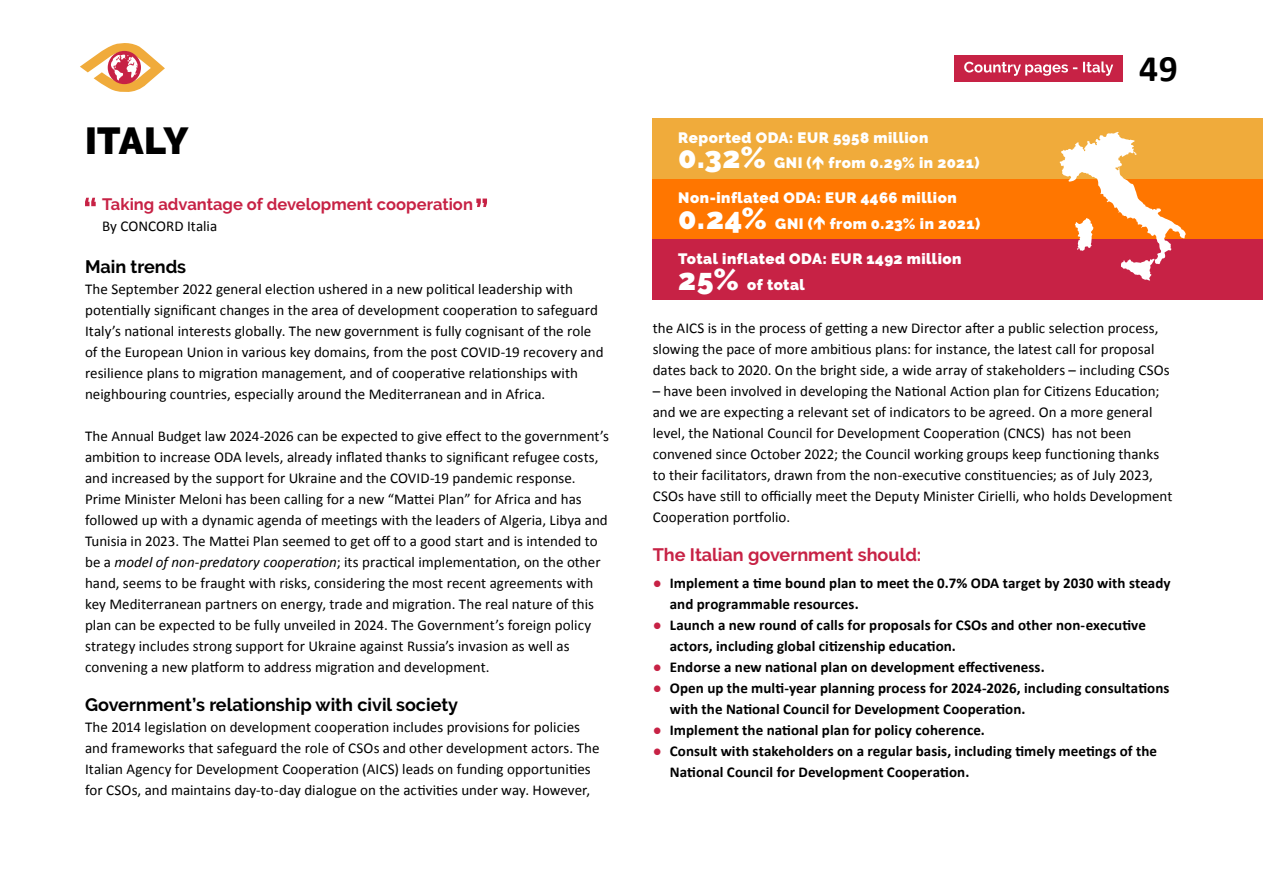
<style>
.page{position:relative;width:1263px;height:893px;background:#fff}
.page>*{position:absolute;margin:0;border:0;box-sizing:border-box;transform-origin:0 0}
.t1{font:900 37.5px "Raleway";letter-spacing:-.02em;color:#000}
.t2{font:700 37.5px "Calibri";color:#000}
.t3{font:700 18px "Raleway";color:#000}
.t4{font:700 18px "Raleway";color:#c72245}
.t5{font:700 16.5px "Raleway";color:#c72245}
.t6{font:15px/21px "Calibri";letter-spacing:.005em;color:#000}
.t7{font:700 15px/21px "Calibri";letter-spacing:.005em;color:#000}
.t8{font:900 15px/25.5px "Raleway";letter-spacing:.035em;color:#fff}
.s1{font-size:30px}
.s2{font-style:italic}
.s3{color:#c72245}
</style>
<div class="page">
<svg style="left:80px;top:43px;width:85px;height:49px"></svg>
<div style="left:955px;top:55px;width:168px;height:27px;background:#c72245"></div>
<svg style="left:964px;top:61px;width:149px;height:15px"></svg>
<div style="left:653px;top:118px;width:610px;height:61px;background:#f0ab3b"></div>
<div style="left:653px;top:179px;width:610px;height:60px;background:#ff7600"></div>
<div style="left:653px;top:239px;width:610px;height:61px;background:#c72245"></div>
<svg style="left:476px;top:199px;width:11px;height:8px"></svg>
<svg style="left:85px;top:198px;width:11px;height:8px"></svg>
<svg style="left:1059px;top:132px;width:127px;height:149px"></svg>
<h1 class="t2" style="left:1139px;top:42px;width:40px">49</h1>
<h1 class="t1" style="left:85px;top:119px;width:105px">ITALY</h1>
<p class="t8" style="left:678px;top:125px;width:303px">Reported ODA: EUR 5958 million<br><span class="s1">0.32%</span> GNI ( from 0.29% in 2021)</p>
<p class="t8" style="left:678px;top:185px;width:304px">Non-inflated ODA: EUR 4466 million<br><span class="s1">0.24%</span> GNI ( from 0.23% in 2021)</p>
<p class="t8" style="left:678px;top:246px;width:285px">Total inflated ODA: EUR 1492 million<br><span class="s1">25%</span> of total</p>
<p class="t5" style="left:102px;top:195px;width:372px">Taking advantage of development cooperation</p>
<p class="t6" style="left:102px;top:215px;width:117px">By CONCORD Italia</p>
<p class="t3" style="left:85px;top:256px;width:103px">Main trends</p>
<p class="t6" style="left:85px;top:278px;width:520px">The September 2022 general election ushered in a new political leadership with potentially significant changes in the area of development cooperation to safeguard Italy’s national interests globally. The new government is fully cognisant of the role of the European Union in various key domains, from the post COVID-19 recovery and resilience plans to migration management, and of cooperative relationships with neighbouring countries, especially around the Mediterranean and in Africa.</p>
<p class="t6" style="left:85px;top:425px;width:526px">The Annual Budget law 2024-2026 can be expected to give effect to the government’s ambition to increase ODA levels, already inflated thanks to significant refugee costs, and increased by the support for Ukraine and the COVID-19 pandemic response.<br>Prime Minister Meloni has been calling for a new “Mattei Plan” for Africa and has followed up with a dynamic agenda of meetings with the leaders of Algeria, Libya and Tunisia in 2023. The Mattei Plan seemed to get off to a good start and is intended to be a <span class="s2">model of non-predatory cooperation</span>; its practical implementation, on the other hand, seems to be fraught with risks, considering the most recent agreements with key Mediterranean partners on energy, trade and migration. The real nature of this plan can be expected to be fully unveiled in 2024. The Government’s foreign policy strategy includes strong support for Ukraine against Russia’s invasion as well as convening a new platform to address migration and development.</p>
<p class="t3" style="left:85px;top:694px;width:375px">Government’s relationship with civil society</p>
<p class="t6" style="left:85px;top:716px;width:516px">The 2014 legislation on development cooperation includes provisions for policies and frameworks that safeguard the role of CSOs and other development actors. The Italian Agency for Development Cooperation (AICS) leads on funding opportunities for CSOs, and maintains day-to-day dialogue on the activities under way. However,</p>
<p class="t6" style="left:653px;top:317px;width:518px">the AICS is in the process of getting a new Director after a public selection process, slowing the pace of more ambitious plans: for instance, the latest call for proposal dates back to 2020. On the bright side, a wide array of stakeholders – including CSOs</p>
<p class="t6" style="left:653px;top:380px;width:521px">– have been involved in developing the National Action plan for Citizens Education; and we are expecting a relevant set of indicators to be agreed. On a more general level, the National Council for Development Cooperation (CNCS) has not been convened since October 2022; the Council working groups keep functioning thanks to their facilitators, drawn from the non-executive constituencies; as of July 2023, CSOs have still to officially meet the Deputy Minister Cirielli, who holds Development Cooperation portfolio.</p>
<p class="t4" style="left:653px;top:544px;width:270px">The Italian government should:</p>
<p class="t7" style="left:670px;top:572px;width:502px;text-indent:-17px"><span class="s3">●</span> Implement a time bound plan to meet the 0.7% ODA target by 2030 with steady and programmable resources.</p>
<p class="t7" style="left:670px;top:614px;width:478px;text-indent:-17px"><span class="s3">●</span> Launch a new round of calls for proposals for CSOs and other non-executive actors, including global citizenship education.</p>
<p class="t7" style="left:653px;top:656px;width:393px"><span class="s3">●</span> Endorse a new national plan on development effectiveness.</p>
<p class="t7" style="left:670px;top:677px;width:501px;text-indent:-17px"><span class="s3">●</span> Open up the multi-year planning process for 2024-2026, including consultations with the National Council for Development Cooperation.</p>
<p class="t7" style="left:653px;top:719px;width:334px"><span class="s3">●</span> Implement the national plan for policy coherence.</p>
<p class="t7" style="left:670px;top:740px;width:489px;text-indent:-17px"><span class="s3">●</span> Consult with stakeholders on a regular basis, including timely meetings of the<br>National Council for Development Cooperation.</p>
</div>
